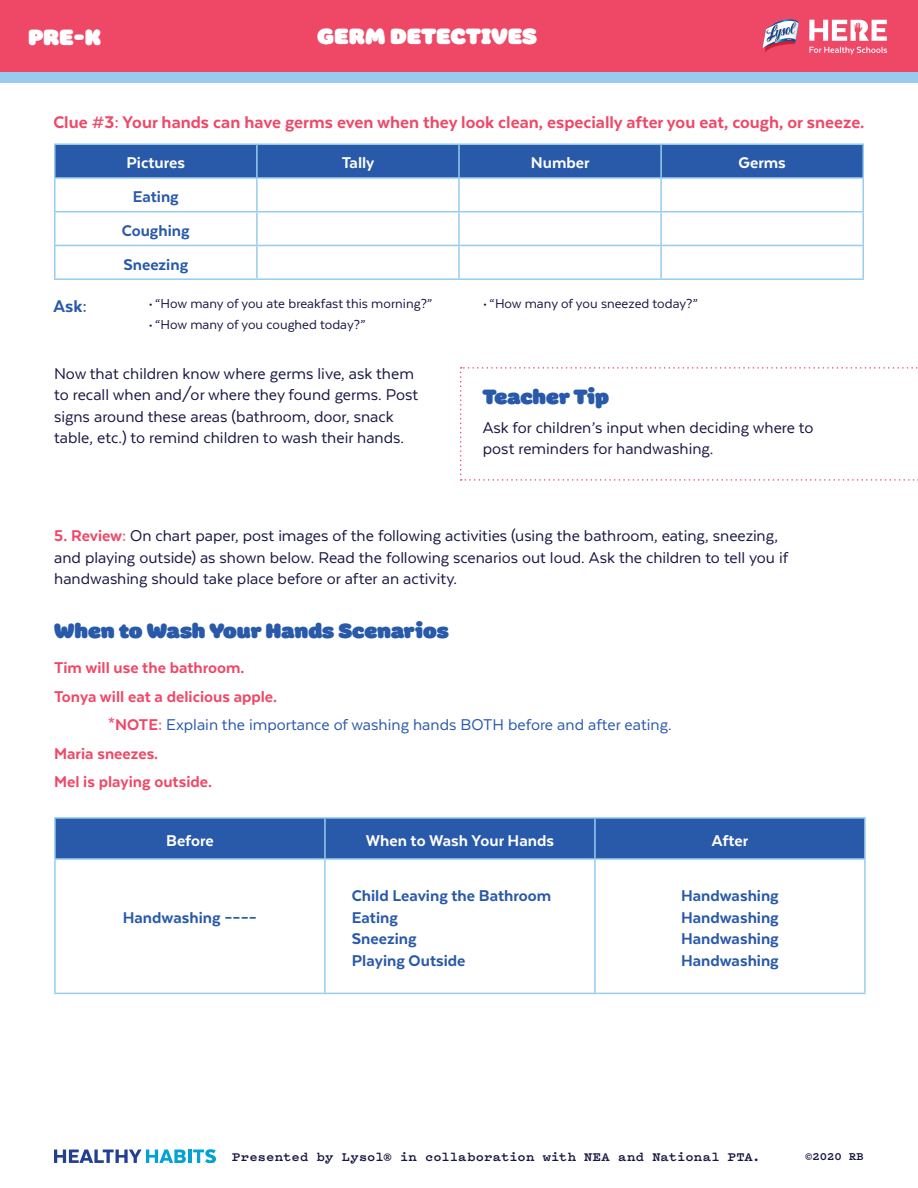
<style>
.page{position:relative;width:918px;height:1188px;background:#fff}
.page>*{position:absolute;margin:0;border:0;box-sizing:border-box;transform-origin:0 0}
.t1{font:22.5px "Colette Ultra Jumbo";letter-spacing:.01em;color:#fff}
.t2{font:21px "Colette Ultra Jumbo";color:#2959a9}
.t3{font:800 19.5px "Texta";color:#ef4867}
.t4{font:800 19.5px "Texta";color:#2959a9}
.t5{font:18px/21.6px "Texta";color:#181643}
.t6{font:800 18px/21.6px "Texta";color:#2959a9;text-align:center}
.t7{font:800 18px "Texta";color:#ef4867}
.t8{font:18px "Texta";color:#2959a9}
.t9{font:800 18px "Texta";color:#fff}
.t10{font:15px "Texta";color:#181643}
.t11{font:700 13.5px "Pitch";letter-spacing:.015em;color:#181643}
.t12{font:700 12px "Pitch";color:#181643}
.s1{font-weight:800;color:#ef4867}
</style>
<div class="page">
<div style="left:0;top:0;width:918px;height:74px;background:#ef4867"></div>
<svg style="left:809px;top:20px;width:78px;height:21px"></svg>
<svg style="left:809px;top:47px;width:78px;height:7px"></svg>
<svg style="left:762px;top:19px;width:37px;height:34px"></svg>
<div style="left:0;top:72px;width:918px;height:11px;background:#97ccef"></div>
<svg style="left:460px;top:367px;width:458px;height:114px"></svg>
<div style="left:56px;top:145px;width:806px;height:32px;background:#2959a9"></div>
<hr style="left:256px;top:145px;width:2px;height:32px;background:#97ccef">
<hr style="left:458px;top:145px;width:2px;height:32px;background:#97ccef">
<hr style="left:660px;top:145px;width:2px;height:32px;background:#97ccef">
<hr style="left:54px;top:143px;width:203px;height:2px;background:#97ccef">
<hr style="left:54px;top:145px;width:2px;height:32px;background:#97ccef">
<hr style="left:257px;top:143px;width:202px;height:2px;background:#97ccef">
<hr style="left:459px;top:143px;width:202px;height:2px;background:#97ccef">
<hr style="left:661px;top:143px;width:203px;height:2px;background:#97ccef">
<hr style="left:862px;top:145px;width:2px;height:32px;background:#97ccef">
<hr style="left:54px;top:177px;width:203px;height:2px;background:#97ccef">
<hr style="left:54px;top:179px;width:2px;height:32px;background:#97ccef">
<hr style="left:257px;top:177px;width:202px;height:2px;background:#97ccef">
<hr style="left:256px;top:179px;width:2px;height:32px;background:#97ccef">
<hr style="left:459px;top:177px;width:202px;height:2px;background:#97ccef">
<hr style="left:458px;top:179px;width:2px;height:32px;background:#97ccef">
<hr style="left:661px;top:177px;width:203px;height:2px;background:#97ccef">
<hr style="left:660px;top:179px;width:2px;height:32px;background:#97ccef">
<hr style="left:862px;top:179px;width:2px;height:32px;background:#97ccef">
<hr style="left:54px;top:211px;width:203px;height:1px;background:#97ccef">
<hr style="left:54px;top:212px;width:2px;height:33px;background:#97ccef">
<hr style="left:257px;top:211px;width:202px;height:1px;background:#97ccef">
<hr style="left:256px;top:212px;width:2px;height:33px;background:#97ccef">
<hr style="left:459px;top:211px;width:202px;height:1px;background:#97ccef">
<hr style="left:458px;top:212px;width:2px;height:33px;background:#97ccef">
<hr style="left:661px;top:211px;width:203px;height:1px;background:#97ccef">
<hr style="left:660px;top:212px;width:2px;height:33px;background:#97ccef">
<hr style="left:862px;top:212px;width:2px;height:33px;background:#97ccef">
<hr style="left:54px;top:245px;width:203px;height:1px;background:#97ccef">
<hr style="left:54px;top:246px;width:2px;height:32px;background:#97ccef">
<hr style="left:257px;top:245px;width:202px;height:1px;background:#97ccef">
<hr style="left:256px;top:246px;width:2px;height:32px;background:#97ccef">
<hr style="left:459px;top:245px;width:202px;height:1px;background:#97ccef">
<hr style="left:458px;top:246px;width:2px;height:32px;background:#97ccef">
<hr style="left:661px;top:245px;width:203px;height:1px;background:#97ccef">
<hr style="left:660px;top:246px;width:2px;height:32px;background:#97ccef">
<hr style="left:862px;top:246px;width:2px;height:32px;background:#97ccef">
<hr style="left:54px;top:278px;width:203px;height:2px;background:#97ccef">
<hr style="left:257px;top:278px;width:202px;height:2px;background:#97ccef">
<hr style="left:459px;top:278px;width:202px;height:2px;background:#97ccef">
<hr style="left:661px;top:278px;width:203px;height:2px;background:#97ccef">
<div style="left:56px;top:819px;width:808px;height:39px;background:#2959a9"></div>
<hr style="left:324px;top:819px;width:2px;height:39px;background:#97ccef">
<hr style="left:594px;top:819px;width:2px;height:39px;background:#97ccef">
<hr style="left:54px;top:817px;width:271px;height:2px;background:#97ccef">
<hr style="left:54px;top:819px;width:2px;height:39px;background:#97ccef">
<hr style="left:325px;top:817px;width:270px;height:2px;background:#97ccef">
<hr style="left:595px;top:817px;width:271px;height:2px;background:#97ccef">
<hr style="left:864px;top:819px;width:2px;height:39px;background:#97ccef">
<hr style="left:54px;top:858px;width:271px;height:2px;background:#97ccef">
<hr style="left:54px;top:860px;width:2px;height:133px;background:#97ccef">
<hr style="left:325px;top:858px;width:270px;height:2px;background:#97ccef">
<hr style="left:324px;top:860px;width:2px;height:133px;background:#97ccef">
<hr style="left:595px;top:858px;width:271px;height:2px;background:#97ccef">
<hr style="left:594px;top:860px;width:2px;height:133px;background:#97ccef">
<hr style="left:864px;top:860px;width:2px;height:133px;background:#97ccef">
<hr style="left:54px;top:993px;width:271px;height:1px;background:#97ccef">
<hr style="left:325px;top:993px;width:270px;height:1px;background:#97ccef">
<hr style="left:595px;top:993px;width:271px;height:1px;background:#97ccef">
<svg style="left:54px;top:1149px;width:162px;height:14px"></svg>
<p class="t1" style="left:28px;top:20px;width:74px">PRE-K</p>
<p class="t1" style="left:317px;top:19px;width:221px">GERM DETECTIVES</p>
<p class="t3" style="left:53px;top:112px;width:813px">Clue #3: Your hands can have germs even when they look clean, especially after you eat, cough, or sneeze.</p>
<p class="t9" style="left:127px;top:154px;width:60px">Pictures</p>
<p class="t9" style="left:342px;top:154px;width:34px">Tally</p>
<p class="t9" style="left:531px;top:154px;width:60px">Number</p>
<p class="t9" style="left:739px;top:154px;width:49px">Germs</p>
<p class="t6" style="left:122px;top:180px;width:69px;line-height:33.8px">Eating<br>Coughing<br>Sneezing</p>
<p class="t4" style="left:54px;top:296px;width:35px">Ask:</p>
<p class="t10" style="left:483px;top:296px;width:217px">•“How many of you sneezed today?”</p>
<p class="t10" style="left:148px;top:296px;width:285px">•“How many of you ate breakfast this morning?”</p>
<p class="t10" style="left:148px;top:317px;width:219px">•“How many of you coughed today?”</p>
<p class="t5" style="left:54px;top:362px;width:366px">Now that children know where germs live, ask them to recall when and/or where they found germs. Post signs around these areas (bathroom, door, snack table, etc.) to remind children to wash their hands.</p>
<p class="t2" style="left:483px;top:381px;width:128px">Teacher Tip</p>
<p class="t5" style="left:483px;top:416px;width:332px">Ask for children’s input when deciding where to post reminders for handwashing.</p>
<p class="t5" style="left:54px;top:524px;width:735px"><span class="s1">5. Review:</span> On chart paper, post images of the following activities (using the bathroom, eating, sneezing, and playing outside) as shown below. Read the following scenarios out loud. Ask the children to tell you if handwashing should take place before or after an activity.</p>
<p class="t2" style="left:54px;top:614px;width:396px">When to Wash Your Hands Scenarios</p>
<p class="t7" style="left:54px;top:658px;width:192px">Tim will use the bathroom.</p>
<p class="t7" style="left:54px;top:687px;width:224px">Tonya will eat a delicious apple.</p>
<p class="t8" style="left:108px;top:715px;width:565px"><span class="s1">*NOTE:</span> Explain the importance of washing hands BOTH before and after eating.</p>
<p class="t7" style="left:54px;top:744px;width:105px">Maria sneezes.</p>
<p class="t7" style="left:54px;top:772px;width:159px">Mel is playing outside.</p>
<p class="t9" style="left:166px;top:831px;width:49px">Before</p>
<p class="t9" style="left:366px;top:831px;width:190px">When to Wash Your Hands</p>
<p class="t9" style="left:712px;top:831px;width:38px">After</p>
<p class="t6" style="left:123px;top:906px;width:136px">Handwashing ––––</p>
<p class="t6" style="left:352px;top:885px;width:201px;text-align:left">Child Leaving the Bathroom<br>Eating<br>Sneezing<br>Playing Outside</p>
<p class="t6" style="left:681px;top:885px;width:99px;text-align:justify">Handwashing Handwashing Handwashing Handwashing</p>
<p class="t11" style="left:232px;top:1147px;width:530px">Presented by Lysol® in collaboration with NEA and National PTA.</p>
<p class="t12" style="left:805px;top:1148px;width:60px">©2020 RB</p>
</div>
